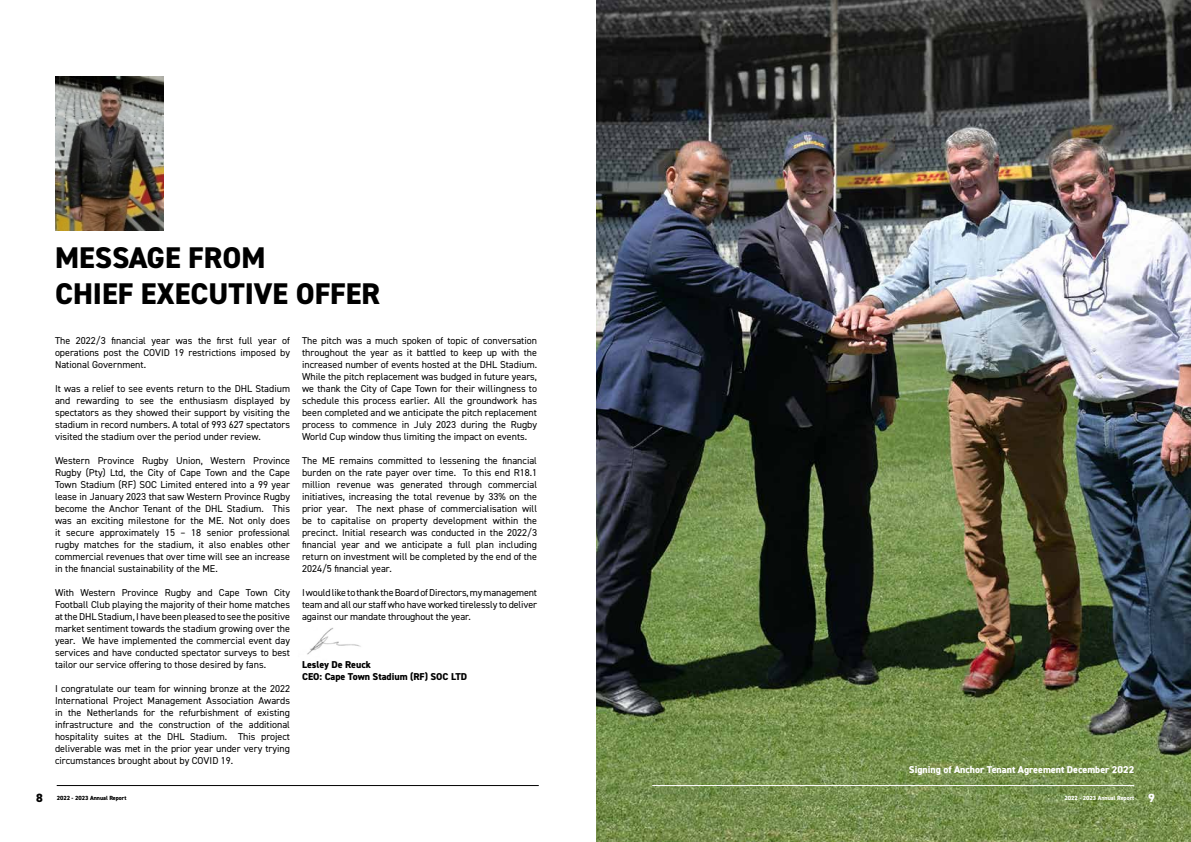
<style>
.page{position:relative;width:1191px;height:842px;background:#fff}
.page>*{position:absolute;margin:0;border:0;box-sizing:border-box;transform-origin:0 0}
.t1{font:800 30px/36px "DIN2014";color:#000}
.t2{font:10px/12px "DIN2014";color:#000;text-align:justify}
.t3{font:800 10px/12px "DIN2014";color:#000}
.t4{font:800 10px "DIN2014";color:#fff}
.t5{font:800 6px "DIN2014";color:#000}
.t6{font:800 6px "DIN2014";color:#fff}
.s1{font-size:12px}
</style>
<div class="page">
<img style="left:307px;top:627px;width:54px;height:28px">
<img style="left:55px;top:77px;width:108px;height:154px">
<img style="left:596px;top:0;width:595px;height:842px">
<hr style="left:652px;top:785px;width:482px;height:1px;background:#fff">
<hr style="left:57px;top:785px;width:482px;height:1px;background:#000">
<h1 class="t1" style="left:55px;top:240px;width:326px">MESSAGE FROM<br>CHIEF EXECUTIVE OFFER</h1>
<p class="t2" style="left:55px;top:334px;width:236px">The 2022/3 financial year was the first full year of operations post the COVID 19 restrictions imposed by National Government.</p>
<p class="t2" style="left:55px;top:382px;width:236px">It was a relief to see events return to the DHL Stadium and rewarding to see the enthusiasm displayed by spectators as they showed their support by visiting the stadium in record numbers. A total of 993 627 spectators visited the stadium over the period under review.</p>
<p class="t2" style="left:55px;top:454px;width:236px">Western Province Rugby Union, Western Province Rugby (Pty) Ltd, the City of Cape Town and the Cape Town Stadium (RF) SOC Limited entered into a 99 year lease in January 2023 that saw Western Province Rugby become the Anchor Tenant of the DHL Stadium. This was an exciting milestone for the ME. Not only does it secure approximately 15 – 18 senior professional rugby matches for the stadium, it also enables other commercial revenues that over time will see an increase in the financial sustainability of the ME.</p>
<p class="t2" style="left:55px;top:586px;width:236px">With Western Province Rugby and Cape Town City Football Club playing the majority of their home matches at the DHL Stadium, I have been pleased to see the positive market sentiment towards the stadium growing over the year. We have implemented the commercial event day services and have conducted spectator surveys to best tailor our service offering to those desired by fans.</p>
<p class="t2" style="left:55px;top:682px;width:236px">I congratulate our team for winning bronze at the 2022<br>International Project Management Association Awards in the Netherlands for the refurbishment of existing infrastructure and the construction of the additional hospitality suites at the DHL Stadium. This project deliverable was met in the prior year under very trying circumstances brought about by COVID 19.</p>
<p class="t2" style="left:302px;top:334px;width:236px">The pitch was a much spoken of topic of conversation throughout the year as it battled to keep up with the increased number of events hosted at the DHL Stadium.<br>While the pitch replacement was budged in future years, we thank the City of Cape Town for their willingness to schedule this process earlier. All the groundwork has been completed and we anticipate the pitch replacement process to commence in July 2023 during the Rugby World Cup window thus limiting the impact on events.</p>
<p class="t2" style="left:302px;top:454px;width:236px">The ME remains committed to lessening the financial burden on the rate payer over time. To this end R18.1 million revenue was generated through commercial initiatives, increasing the total revenue by 33% on the prior year. The next phase of commercialisation will be to capitalise on property development within the precinct. Initial research was conducted in the 2022/3 financial year and we anticipate a full plan including return on investment will be completed by the end of the 2024/5 financial year.</p>
<p class="t2" style="left:302px;top:586px;width:236px">I would like to thank the Board of Directors, my management team and all our staff who have worked tirelessly to deliver against our mandate throughout the year.</p>
<p class="t3" style="left:302px;top:658px;width:167px">Lesley De Reuck<br>CEO: Cape Town Stadium (RF) SOC LTD</p>
<p class="t4" style="left:909px;top:763px;width:227px">Signing of Anchor Tenant Agreement December 2022</p>
<p class="t5" style="left:36px;top:794px;width:92px"><span class="s1">8</span> 2022 - 2023 Annual Report</p>
<p class="t6" style="left:1064px;top:794px;width:92px">2022 - 2023 Annual Report <span class="s1">9</span></p>
</div>
